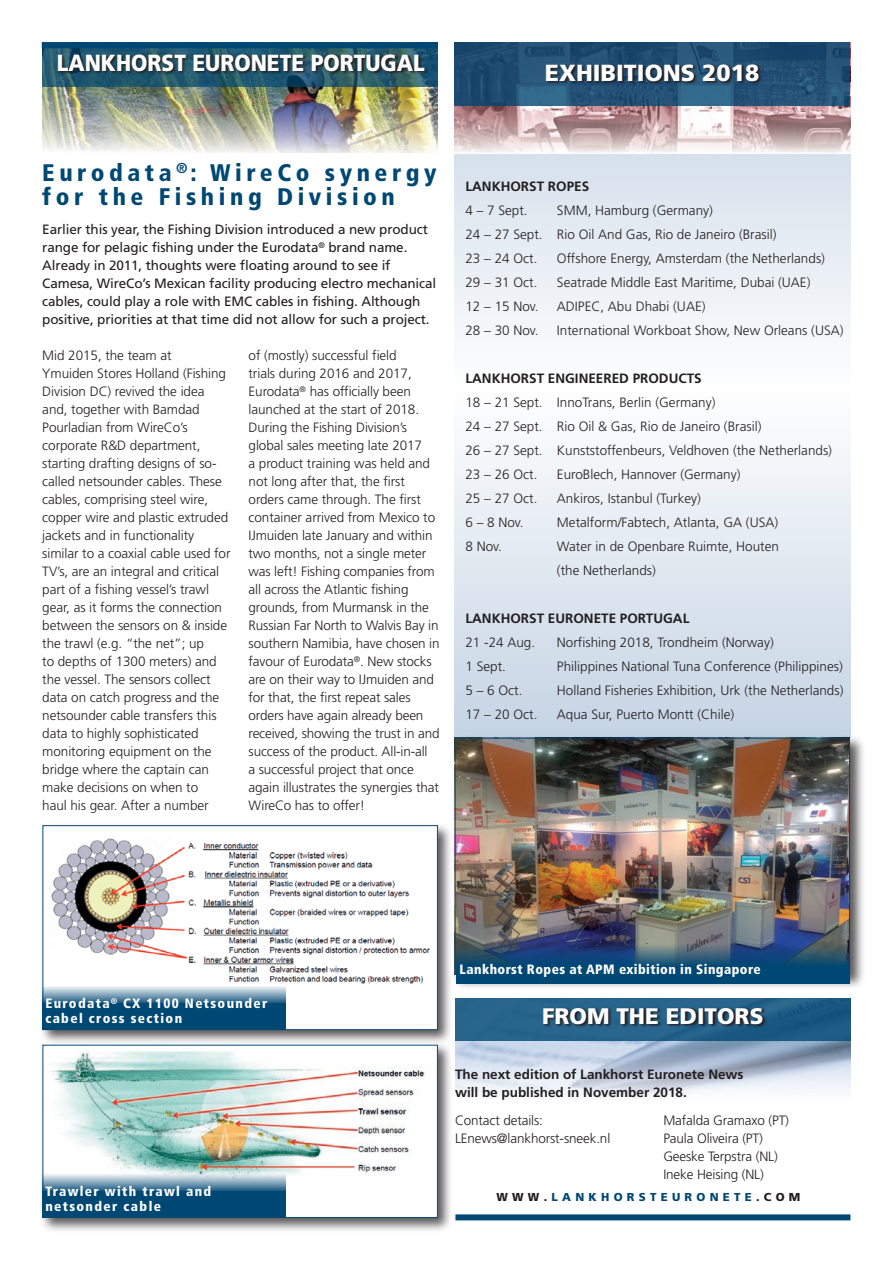
<style>
.page{position:relative;width:893px;height:1263px;background:#fff}
.page>*{position:absolute;margin:0;border:0;box-sizing:border-box;transform-origin:0 0}
.kop{font:900 condensed 24px/24px "Frutiger";letter-spacing:.19em;color:#004874}
.Normaal{font:900 23.25px "Frutiger";color:#fff;scale:.9 1}
.Normaal-2{font:900 23.25px "Frutiger";color:#fff}
.Normaal-3{font:900 22.5px "Frutiger";color:#fff}
.plat{font:300 13.5px/18px "Frutiger";letter-spacing:-.005em;color:#231f20}
.beursplat{font:300 13.5px "Frutiger";color:#231f20}
.intro{font:13.5px/18px "Frutiger";letter-spacing:-.01em;color:#231f20}
.plat_vet{font:700 13.5px "Frutiger";color:#231f20}
.onderschrift_klein{font:900 condensed 13.5px "Frutiger";letter-spacing:.1em;color:#fff}
.beursplat-2{font:700 13.5px "Frutiger";color:#231f20}
.onderschrift_klein-2{font:900 condensed 13.5px "Frutiger";letter-spacing:.03em;color:#fff}
.Normaal-4{font:900 11.55px "Frutiger";letter-spacing:.37em;color:#004874}
.s1{color:#231f20}
</style>
<div class="page">
<svg style="left:454px;top:106px;width:396px;height:629px"></svg>
<img style="left:455px;top:1041px;width:395px;height:57px">
<div style="left:455px;top:998px;width:395px;height:43px;background:linear-gradient(to right,#2c688e,#1b5a82)"></div>
<svg style="left:543px;top:1007px;width:223px;height:21px;background:#24465d"></svg>
<div style="left:455px;top:1214px;width:395px;height:6px;background:#004874"></div>
<div style="left:452px;top:735px;width:413px;height:255px;background:#231f20;opacity:.75"></div>
<img style="left:457px;top:740px;width:391px;height:203px">
<div style="left:456px;top:966px;width:394px;height:17px;background:#004874"></div>
<svg style="left:455px;top:943px;width:394px;height:23px;background:#284e73"></svg>
<img style="left:455px;top:106px;width:395px;height:47px">
<svg style="left:454px;top:43px;width:396px;height:63px;background:#225075"></svg>
<svg style="left:546px;top:64px;width:217px;height:21px;background:#233b51"></svg>
<img style="left:42px;top:86px;width:396px;height:67px">
<svg style="left:42px;top:48px;width:396px;height:38px;background:#23596d"></svg>
<svg style="left:57px;top:54px;width:372px;height:21px;background:#23404b"></svg>
<div style="left:40px;top:823px;width:413px;height:223px;background:#231f20;opacity:.75"></div>
<div style="left:43px;top:826px;width:394px;height:204px;background:#fff"></div>
<img style="left:51px;top:838px;width:379px;height:146px">
<div style="left:43px;top:825px;width:395px;height:205px;border:1px solid #004874"></div>
<div style="left:40px;top:1042px;width:413px;height:191px;background:#231f20;opacity:.75"></div>
<div style="left:43px;top:1045px;width:394px;height:172px;background:#fff"></div>
<img style="left:50px;top:1051px;width:376px;height:123px">
<div style="left:43px;top:1045px;width:395px;height:173px;border:1px solid #004874"></div>
<div style="left:43px;top:1004px;width:243px;height:26px;background:#004874"></div>
<div style="left:43px;top:1191px;width:243px;height:27px;background:#004874"></div>
<svg style="left:43px;top:985px;width:243px;height:19px;background:#87a8bd"></svg>
<svg style="left:43px;top:1173px;width:243px;height:18px;background:#8aabbe"></svg>
<div style="left:42px;top:42px;width:396px;height:6px;background:#004874"></div>
<p class="Normaal" style="left:57px;top:49px;width:411px">LANKHORST EURONETE PORTUGAL</p>
<p class="Normaal-2" style="left:545px;top:59px;width:216px">EXHIBITIONS 2018</p>
<p class="kop" style="left:42px;top:161px;width:396px">Eurodata <sup>®</sup>: WireCo synergy for the Fishing Division</p>
<p class="intro" style="left:42px;top:220px;width:395px">Earlier this year, the Fishing Division introduced a new product range for pelagic fishing under the Eurodata<sup>®</sup> brand name.<br>Already in 2011, thoughts were floating around to see if Camesa, WireCo’s Mexican facility producing electro mechanical cables, could play a role with EMC cables in fishing. Although positive, priorities at that time did not allow for such a project.</p>
<p class="plat" style="left:42px;top:347px;width:190px">Mid 2015, the team at<br>Ymuiden Stores Holland (Fishing<br>Division DC) revived the idea and, together with Bamdad<br>Pourladian from WireCo’s corporate R&amp;D department, starting drafting designs of so&shy;called netsounder cables. These cables, comprising steel wire, copper wire and plastic extruded jackets and in functionality similar to a coaxial cable used for<br>TV’s, are an integral and critical part of a fishing vessel’s trawl gear, as it forms the connection between the sensors on &amp; inside the trawl (e.g. “the net”; up<br>to depths of 1300 meters) and the vessel. The sensors collect data on catch progress and the netsounder cable transfers this data to highly sophisticated monitoring equipment on the bridge where the captain can make decisions on when to<br>haul his gear. After a number</p>
<p class="plat" style="left:249px;top:347px;width:193px">of (mostly) successful field<br>trials during 2016 and 2017,<br>Eurodata<sup>®</sup> has officially been launched at the start of 2018.<br>During the Fishing Division’s global sales meeting late 2017<br>a product training was held and not long after that, the first orders came through. The first container arrived from Mexico to<br>IJmuiden late January and within two months, not a single meter was left! Fishing companies from all across the Atlantic fishing grounds, from Murmansk in the<br>Russian Far North to Walvis Bay in southern Namibia, have chosen in favour of Eurodata<sup>®</sup>. New stocks are on their way to IJmuiden and for that, the first repeat sales orders have again already been received, showing the trust in and success of the product. All-in-all<br>a successful project that once again illustrates the synergies that<br>WireCo has to offer!</p>
<p class="plat_vet" style="left:465px;top:179px;width:125px">LANKHORST ROPES</p>
<p class="beursplat" style="left:465px;top:203px;width:64px">4 – 7 Sept.</p>
<p class="beursplat" style="left:557px;top:203px;width:158px">SMM, Hamburg (Germany)</p>
<p class="beursplat" style="left:465px;top:227px;width:313px">24 – 27 Sept. Rio Oil And Gas, Rio de Janeiro (Brasil)</p>
<p class="beursplat" style="left:465px;top:251px;width:74px">23 – 24 Oct.</p>
<p class="beursplat" style="left:557px;top:251px;width:270px">Offshore Energy, Amsterdam (the Netherlands)</p>
<p class="beursplat" style="left:465px;top:275px;width:74px">29 – 31 Oct.</p>
<p class="beursplat" style="left:557px;top:275px;width:255px">Seatrade Middle East Maritime, Dubai (UAE)</p>
<p class="beursplat" style="left:465px;top:299px;width:75px">12 – 15 Nov.</p>
<p class="beursplat" style="left:557px;top:299px;width:150px">ADIPEC, Abu Dhabi (UAE)</p>
<p class="beursplat" style="left:465px;top:323px;width:75px">28 – 30 Nov.</p>
<p class="beursplat" style="left:557px;top:323px;width:288px">International Workboat Show, New Orleans (USA)</p>
<p class="beursplat-2" style="left:465px;top:371px;width:238px">LANKHORST ENGINEERED PRODUCTS</p>
<p class="beursplat" style="left:465px;top:395px;width:252px">18 – 21 Sept. InnoTrans, Berlin (Germany)</p>
<p class="beursplat" style="left:465px;top:419px;width:298px">24 – 27 Sept. Rio Oil &amp; Gas, Rio de Janeiro (Brasil)</p>
<p class="beursplat" style="left:465px;top:443px;width:368px">26 – 27 Sept. Kunststoffenbeurs, Veldhoven (the Netherlands)</p>
<p class="beursplat" style="left:465px;top:467px;width:74px">23 – 26 Oct.</p>
<p class="beursplat" style="left:557px;top:467px;width:185px">EuroBlech, Hannover (Germany)</p>
<p class="beursplat" style="left:465px;top:491px;width:74px">25 – 27 Oct.</p>
<p class="beursplat" style="left:557px;top:491px;width:146px">Ankiros, Istanbul (Turkey)</p>
<p class="beursplat" style="left:465px;top:515px;width:60px">6 – 8 Nov.</p>
<p class="beursplat" style="left:557px;top:515px;width:223px">Metalform/Fabtech, Atlanta, GA (USA)</p>
<p class="beursplat" style="left:465px;top:539px;width:38px">8 Nov.</p>
<p class="beursplat" style="left:557px;top:539px;width:224px">Water in de Openbare Ruimte, Houten</p>
<p class="beursplat" style="left:557px;top:563px;width:101px">(the Netherlands)</p>
<p class="beursplat-2" style="left:465px;top:611px;width:226px">LANKHORST EURONETE PORTUGAL</p>
<p class="beursplat" style="left:465px;top:635px;width:71px">21 -24 Aug.</p>
<p class="beursplat" style="left:557px;top:635px;width:218px">Norfishing 2018, Trondheim (Norway)</p>
<p class="beursplat" style="left:465px;top:659px;width:42px">1 Sept.</p>
<p class="beursplat" style="left:557px;top:659px;width:287px">Philippines National Tuna Conference (Philippines)</p>
<p class="beursplat" style="left:465px;top:683px;width:59px">5 – 6 Oct.</p>
<p class="beursplat" style="left:557px;top:683px;width:288px">Holland Fisheries Exhibition, Urk (the Netherlands)</p>
<p class="beursplat" style="left:465px;top:707px;width:74px">17 – 20 Oct.</p>
<p class="beursplat" style="left:557px;top:707px;width:179px">Aqua Sur, Puerto Montt (Chile)</p>
<p class="onderschrift_klein" style="left:45px;top:995px;width:224px">Eurodata<sup>®</sup> CX 1100 Netsounder</p>
<p class="onderschrift_klein" style="left:45px;top:1010px;width:138px">cabel cross section</p>
<p class="onderschrift_klein" style="left:45px;top:1183px;width:167px">Trawler with trawl and</p>
<p class="onderschrift_klein" style="left:45px;top:1198px;width:117px">netsonder cable</p>
<p class="onderschrift_klein-2" style="left:460px;top:962px;width:303px">Lankhorst Ropes at APM exibition in Singapore</p>
<p class="Normaal-3" style="left:542px;top:1002px;width:223px">FROM THE EDITORS</p>
<p class="plat_vet" style="left:455px;top:1067px;width:290px">The next edition of Lankhorst Euronete News</p>
<p class="plat_vet" style="left:455px;top:1085px;width:233px">will be published in November 2018.</p>
<p class="plat" style="left:455px;top:1112px;width:89px">Contact details:</p>
<p class="plat" style="left:455px;top:1130px;width:157px">LEnews@lankhorst-sneek.nl</p>
<p class="plat" style="left:663px;top:1112px;width:127px">Mafalda Gramaxo (PT)</p>
<p class="plat" style="left:663px;top:1130px;width:101px">Paula Oliveira (PT)</p>
<p class="plat" style="left:663px;top:1148px;width:116px">Geeske Terpstra (NL)</p>
<p class="plat" style="left:663px;top:1166px;width:102px">Ineke Heising (NL)</p>
<p class="Normaal-4" style="left:496px;top:1190px;width:305px"><span class="s1">WWW.</span>LANKHORSTEURONETE<span class="s1">.COM</span></p>
</div>
